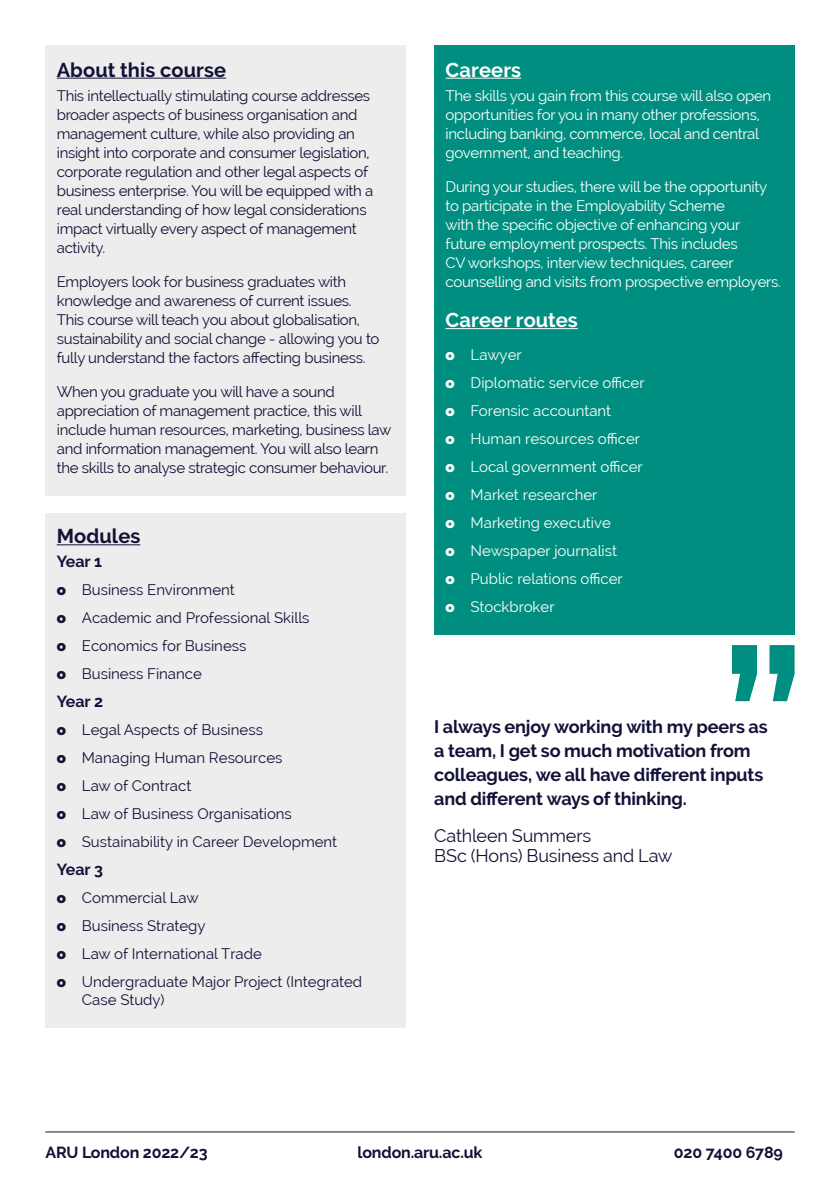
<style>
.page{position:relative;width:840px;height:1191px;background:#fff}
.page>*{position:absolute;margin:0;border:0;box-sizing:border-box;transform-origin:0 0}
.Sub_head{font:700 20px "Raleway";letter-spacing:.005em;color:#121137}
.Sub_head-2{font:700 20px "Raleway";letter-spacing:.01em;color:#fff}
.body{font:700 18px/24px "Raleway";letter-spacing:-.01em;color:#121137}
.body-2{font:18px/20px "Raleway";letter-spacing:-.01em;color:#121137}
.Paragraph_Style_3{font:700 16px "Raleway";letter-spacing:-.01em;color:#121137}
.t1{font:15px/19px "Raleway";letter-spacing:-.02em;color:#121137}
.t2{font:15px/19px "Raleway";letter-spacing:-.02em;color:#fff}
.t3{font:15px/18px "Raleway";color:#121137}
.t4{font:15px "Raleway";color:#fff}
.s1{font-weight:900}
</style>
<div class="page">
<hr style="left:45px;top:1131px;width:749px;height:1px;background:#121137">
<div style="left:45px;top:45px;width:360px;height:451px;background:#ededed"></div>
<hr style="left:57px;top:78px;width:169px;height:1px;background:#121137">
<div style="left:434px;top:45px;width:360px;height:590px;background:#008e80"></div>
<hr style="left:445px;top:78px;width:76px;height:1px;background:#fff">
<hr style="left:445px;top:328px;width:132px;height:1px;background:#fff">
<div style="left:45px;top:513px;width:360px;height:515px;background:#ededed"></div>
<hr style="left:57px;top:544px;width:83px;height:1px;background:#121137">
<svg style="left:731px;top:645px;width:63px;height:56px"></svg>
<p class="Sub_head" style="left:57px;top:58px;width:171px">About this course</p>
<p class="t1" style="left:57px;top:86px;width:318px">This intellectually stimulating course addresses broader aspects of business organisation and management culture, while also providing an insight into corporate and consumer legislation, corporate regulation and other legal aspects of business enterprise. You will be equipped with a real understanding of how legal considerations impact virtually every aspect of management activity.</p>
<p class="t1" style="left:57px;top:272px;width:324px">Employers look for business graduates with knowledge and awareness of current issues.<br>This course will teach you about globalisation, sustainability and social change - allowing you to fully understand the factors affecting business.</p>
<p class="t1" style="left:57px;top:382px;width:336px">When you graduate you will have a sound appreciation of management practice, this will include human resources, marketing, business law and information management. You will also learn the skills to analyse strategic consumer behaviour.</p>
<p class="Sub_head" style="left:57px;top:525px;width:85px">Modules</p>
<p class="Paragraph_Style_3" style="left:57px;top:552px;width:47px">Year 1</p>
<p class="t3" style="left:57px;top:580px;width:179px"><span class="s1">o</span> Business Environment</p>
<p class="t3" style="left:57px;top:608px;width:254px"><span class="s1">o</span> Academic and Professional Skills</p>
<p class="t3" style="left:57px;top:637px;width:191px"><span class="s1">o</span> Economics for Business</p>
<p class="t3" style="left:57px;top:665px;width:147px"><span class="s1">o</span> Business Finance</p>
<p class="Paragraph_Style_3" style="left:57px;top:692px;width:48px">Year 2</p>
<p class="t3" style="left:57px;top:721px;width:208px"><span class="s1">o</span> Legal Aspects of Business</p>
<p class="t3" style="left:57px;top:749px;width:227px"><span class="s1">o</span> Managing Human Resources</p>
<p class="t3" style="left:57px;top:777px;width:136px"><span class="s1">o</span> Law of Contract</p>
<p class="t3" style="left:57px;top:805px;width:236px"><span class="s1">o</span> Law of Business Organisations</p>
<p class="t3" style="left:57px;top:833px;width:282px"><span class="s1">o</span> Sustainability in Career Development</p>
<p class="Paragraph_Style_3" style="left:57px;top:860px;width:48px">Year 3</p>
<p class="t3" style="left:57px;top:889px;width:143px"><span class="s1">o</span> Commercial Law</p>
<p class="t3" style="left:57px;top:917px;width:150px"><span class="s1">o</span> Business Strategy</p>
<p class="t3" style="left:57px;top:945px;width:206px"><span class="s1">o</span> Law of International Trade</p>
<p class="t3" style="left:82px;top:973px;width:282px;text-indent:-25px"><span class="s1">o</span> Undergraduate Major Project (Integrated<br>Case Study)</p>
<p class="Sub_head-2" style="left:445px;top:58px;width:77px">Careers</p>
<p class="t2" style="left:445px;top:86px;width:327px">The skills you gain from this course will also open opportunities for you in many other professions, including banking, commerce, local and central government, and teaching.</p>
<p class="t2" style="left:445px;top:177px;width:337px">During your studies, there will be the opportunity to participate in the Employability Scheme<br>with the specific objective of enhancing your future employment prospects. This includes<br>CV workshops, interview techniques, career counselling and visits from prospective employers.</p>
<p class="Sub_head-2" style="left:445px;top:309px;width:134px">Career routes</p>
<p class="t2" style="left:445px;top:345px;width:78px"><span class="s1">o</span> Lawyer</p>
<p class="t4" style="left:445px;top:374px;width:200px"><span class="s1">o</span> Diplomatic service officer</p>
<p class="t4" style="left:445px;top:402px;width:167px"><span class="s1">o</span> Forensic accountant</p>
<p class="t4" style="left:445px;top:430px;width:196px"><span class="s1">o</span> Human resources officer</p>
<p class="t4" style="left:445px;top:458px;width:199px"><span class="s1">o</span> Local government officer</p>
<p class="t4" style="left:445px;top:486px;width:153px"><span class="s1">o</span> Market researcher</p>
<p class="t4" style="left:445px;top:514px;width:167px"><span class="s1">o</span> Marketing executive</p>
<p class="t4" style="left:445px;top:542px;width:173px"><span class="s1">o</span> Newspaper journalist</p>
<p class="t4" style="left:445px;top:570px;width:179px"><span class="s1">o</span> Public relations officer</p>
<p class="t4" style="left:445px;top:598px;width:110px"><span class="s1">o</span> Stockbroker</p>
<p class="body" style="left:434px;top:714px;width:335px">I always enjoy working with my peers as a team, I get so much motivation from colleagues, we all have different inputs and different ways of thinking.</p>
<p class="body-2" style="left:434px;top:825px;width:240px">Cathleen Summers<br>BSc (Hons) Business and Law</p>
<p class="Paragraph_Style_3" style="left:45px;top:1143px;width:164px">ARU London 2022/23</p>
<p class="Paragraph_Style_3" style="left:357px;top:1143px;width:126px">london.aru.ac.uk</p>
<p class="Paragraph_Style_3" style="left:673px;top:1143px;width:110px">020 7400 6789</p>
</div>
